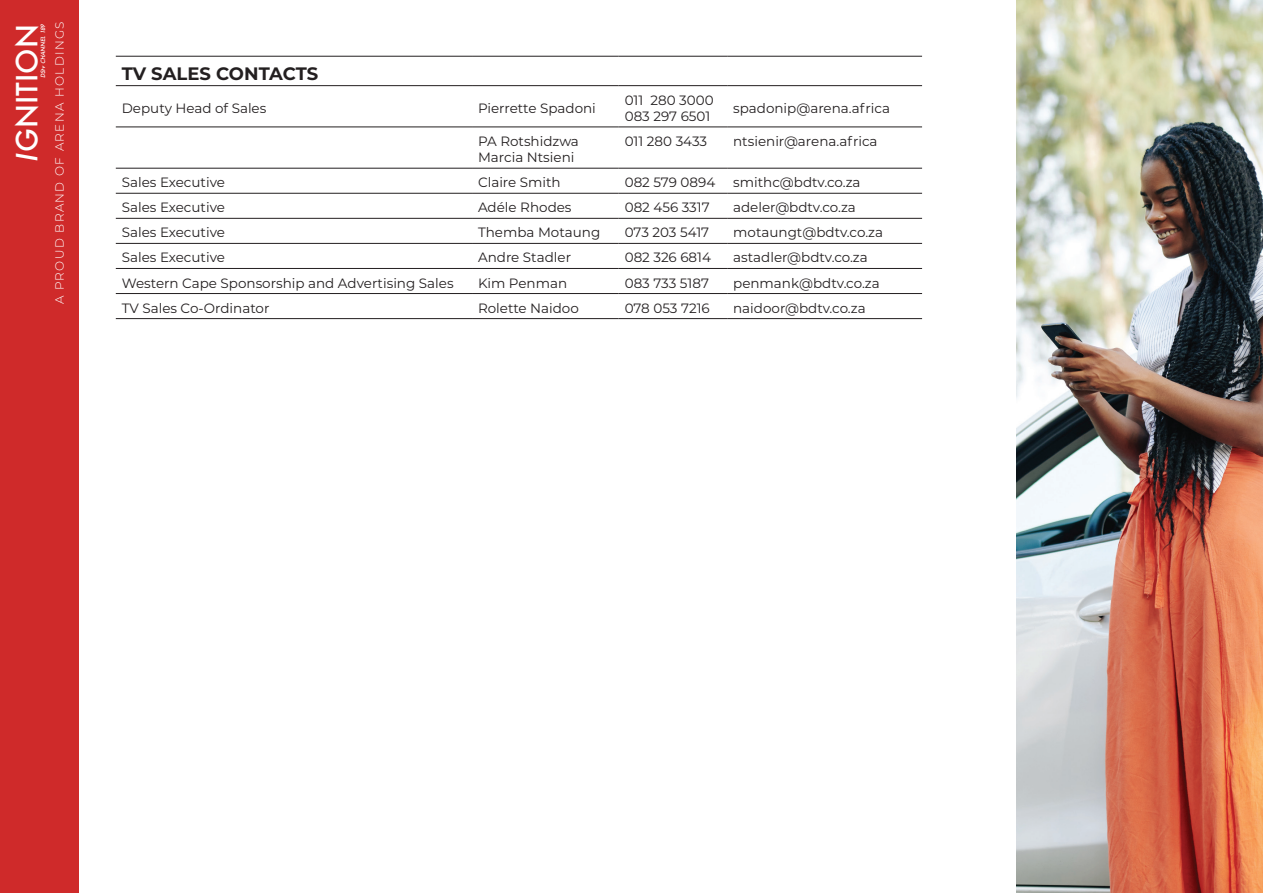
<style>
.page{position:relative;width:1263px;height:893px;background:#fff}
.page>*{position:absolute;margin:0;border:0;box-sizing:border-box;transform-origin:0 0}
.t1{font:500 28.35px "Futura";color:#fff}
.t2{font:700 18px "Montserrat";color:#231f20}
.t3{font:13.5px/16.2px "Montserrat";color:#231f20}
.t4{font:300 12px "Montserrat";letter-spacing:.11em;color:#fff}
.t5{font:italic 500 5.7px "Futura";color:#fff}
.s1{font-style:italic}
</style>
<div class="page">
<div style="left:0;top:0;width:79px;height:893px;background:#cf2a2a"></div>
<hr style="left:116px;top:56px;width:356px;height:1px;background:#231f20">
<hr style="left:472px;top:56px;width:147px;height:1px;background:#231f20">
<hr style="left:619px;top:56px;width:108px;height:1px;background:#231f20">
<hr style="left:727px;top:56px;width:195px;height:1px;background:#231f20">
<hr style="left:116px;top:85px;width:356px;height:1px;background:#231f20">
<hr style="left:472px;top:85px;width:147px;height:1px;background:#231f20">
<hr style="left:619px;top:85px;width:108px;height:1px;background:#231f20">
<hr style="left:727px;top:85px;width:195px;height:1px;background:#231f20">
<hr style="left:116px;top:127px;width:356px;height:1px;background:#231f20">
<hr style="left:116px;top:168px;width:356px;height:1px;background:#231f20">
<hr style="left:472px;top:127px;width:147px;height:1px;background:#231f20">
<hr style="left:472px;top:168px;width:147px;height:1px;background:#231f20">
<hr style="left:619px;top:127px;width:108px;height:1px;background:#231f20">
<hr style="left:619px;top:168px;width:108px;height:1px;background:#231f20">
<hr style="left:727px;top:127px;width:195px;height:1px;background:#231f20">
<hr style="left:727px;top:168px;width:195px;height:1px;background:#231f20">
<hr style="left:116px;top:193px;width:356px;height:1px;background:#231f20">
<hr style="left:472px;top:193px;width:147px;height:1px;background:#231f20">
<hr style="left:619px;top:193px;width:108px;height:1px;background:#231f20">
<hr style="left:727px;top:193px;width:195px;height:1px;background:#231f20">
<hr style="left:116px;top:218px;width:356px;height:1px;background:#231f20">
<hr style="left:472px;top:218px;width:147px;height:1px;background:#231f20">
<hr style="left:619px;top:218px;width:108px;height:1px;background:#231f20">
<hr style="left:727px;top:218px;width:195px;height:1px;background:#231f20">
<hr style="left:116px;top:243px;width:356px;height:1px;background:#231f20">
<hr style="left:472px;top:243px;width:147px;height:1px;background:#231f20">
<hr style="left:619px;top:243px;width:108px;height:1px;background:#231f20">
<hr style="left:727px;top:243px;width:195px;height:1px;background:#231f20">
<hr style="left:116px;top:268px;width:356px;height:1px;background:#231f20">
<hr style="left:472px;top:268px;width:147px;height:1px;background:#231f20">
<hr style="left:619px;top:268px;width:108px;height:1px;background:#231f20">
<hr style="left:727px;top:268px;width:195px;height:1px;background:#231f20">
<hr style="left:116px;top:293px;width:356px;height:1px;background:#231f20">
<hr style="left:116px;top:318px;width:356px;height:1px;background:#231f20">
<hr style="left:472px;top:293px;width:147px;height:1px;background:#231f20">
<hr style="left:472px;top:318px;width:147px;height:1px;background:#231f20">
<hr style="left:619px;top:293px;width:108px;height:1px;background:#231f20">
<hr style="left:619px;top:318px;width:108px;height:1px;background:#231f20">
<hr style="left:727px;top:293px;width:195px;height:1px;background:#231f20">
<hr style="left:727px;top:318px;width:195px;height:1px;background:#231f20">
<img style="left:1017px;top:0;width:246px;height:892px">
<h1 class="t1" style="left:7px;top:163px;width:140px;rotate:-90deg"><span class="s1">I</span>GNITION</h1>
<p class="t5" style="left:39px;top:78px;width:57px;rotate:-90deg">DStvCHANNEL189</p>
<p class="t4" style="left:51px;top:304px;width:285px;rotate:-90deg">A PROUD BRAND OF ARENA HOLDINGS</p>
<h2 class="t2" style="left:122px;top:60px;width:198px">TV SALES CONTACTS</h2>
<p class="t3" style="left:122px;top:99px;width:146px">Deputy Head of Sales</p>
<p class="t3" style="left:478px;top:99px;width:119px">Pierrette Spadoni</p>
<p class="t3" style="left:625px;top:91px;width:90px">011 280 3000<br>083 297 6501</p>
<p class="t3" style="left:733px;top:99px;width:158px">spadonip@arena.africa</p>
<p class="t3" style="left:478px;top:133px;width:102px">PA Rotshidzwa<br>Marcia Ntsieni</p>
<p class="t3" style="left:625px;top:133px;width:84px">011 280 3433</p>
<p class="t3" style="left:733px;top:133px;width:146px">ntsienir@arena.africa</p>
<p class="t3" style="left:122px;top:174px;width:105px">Sales Executive</p>
<p class="t3" style="left:478px;top:174px;width:84px">Claire Smith</p>
<p class="t3" style="left:625px;top:174px;width:92px">082 579 0894</p>
<p class="t3" style="left:733px;top:174px;width:129px">smithc@bdtv.co.za</p>
<p class="t3" style="left:122px;top:199px;width:105px">Sales Executive</p>
<p class="t3" style="left:478px;top:199px;width:95px">Adéle Rhodes</p>
<p class="t3" style="left:625px;top:199px;width:87px">082 456 3317</p>
<p class="t3" style="left:733px;top:199px;width:124px">adeler@bdtv.co.za</p>
<p class="t3" style="left:122px;top:224px;width:105px">Sales Executive</p>
<p class="t3" style="left:478px;top:224px;width:124px">Themba Motaung</p>
<p class="t3" style="left:625px;top:224px;width:86px">073 203 5417</p>
<p class="t3" style="left:733px;top:224px;width:151px">motaungt@bdtv.co.za</p>
<p class="t3" style="left:122px;top:249px;width:105px">Sales Executive</p>
<p class="t3" style="left:478px;top:249px;width:95px">Andre Stadler</p>
<p class="t3" style="left:625px;top:249px;width:88px">082 326 6814</p>
<p class="t3" style="left:733px;top:249px;width:136px">astadler@bdtv.co.za</p>
<p class="t3" style="left:122px;top:274px;width:333px">Western Cape Sponsorship and Advertising Sales</p>
<p class="t3" style="left:478px;top:274px;width:91px">Kim Penman</p>
<p class="t3" style="left:625px;top:274px;width:86px">083 733 5187</p>
<p class="t3" style="left:733px;top:274px;width:148px">penmank@bdtv.co.za</p>
<p class="t3" style="left:122px;top:299px;width:149px">TV Sales Co-Ordinator</p>
<p class="t3" style="left:478px;top:299px;width:102px">Rolette Naidoo</p>
<p class="t3" style="left:625px;top:299px;width:87px">078 053 7216</p>
<p class="t3" style="left:733px;top:299px;width:134px">naidoor@bdtv.co.za</p>
</div>
